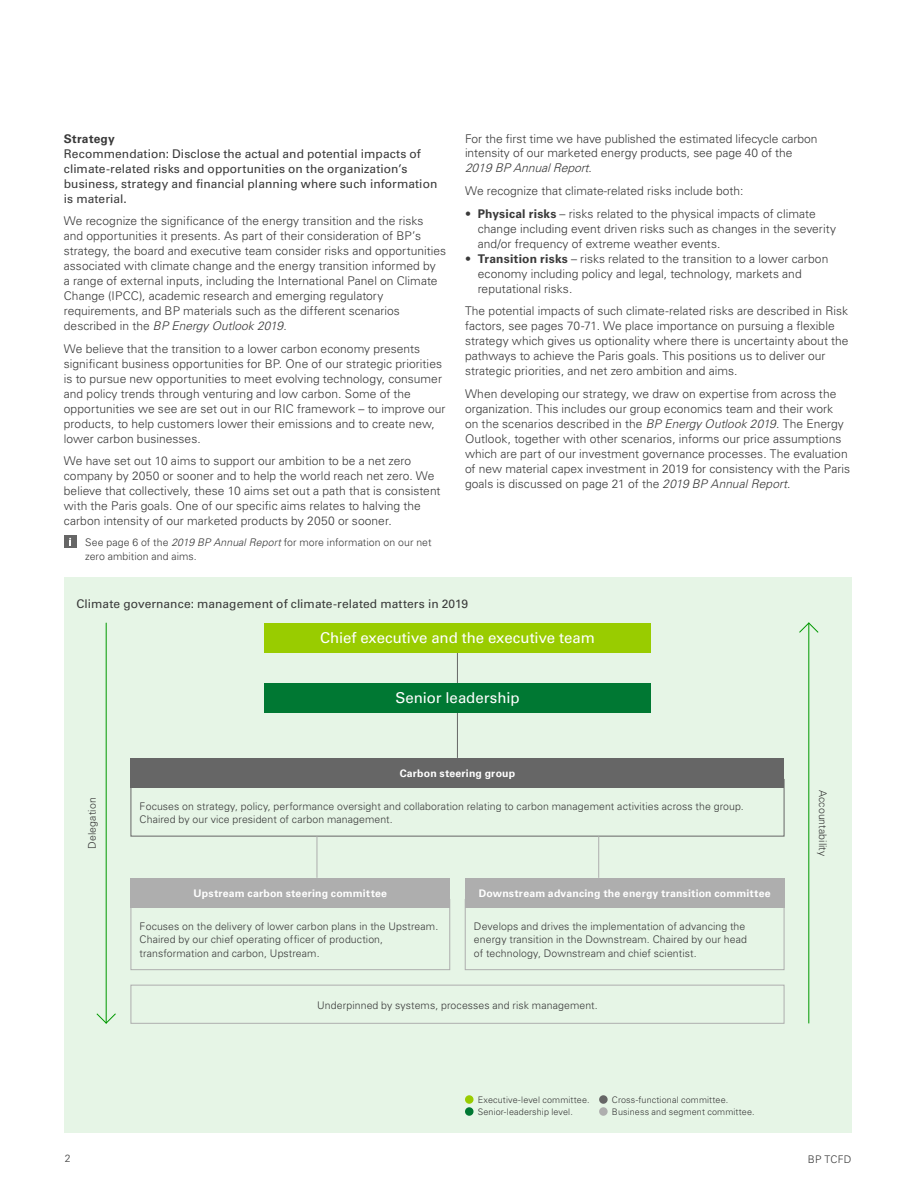
<style>
.page{position:relative;width:915px;height:1191px;background:#fff}
.page>*{position:absolute;margin:0;border:0;box-sizing:border-box;transform-origin:0 0}
._02_Sub_Heading_Leve{font:15px "Univers GT";letter-spacing:-.005em;color:#fff}
._04_Body_Copy{font:300 12px/15px "Univers GT";letter-spacing:.005em;color:#393939}
._06_Body_Copy_Headin{font:12px/15px "Univers GT";letter-spacing:.005em;color:#393939}
._06_Body_Copy_Headin-2{font:700 12px "Univers GT";letter-spacing:.005em;color:#393939}
._04a_Body_Copy_sml{font:300 10.5px/13.5px "Univers GT";letter-spacing:.01em;color:#393939}
._04a_Body_Copy_sml_n{font:300 10.5px/13.5px "Univers GT";letter-spacing:.01em;color:#393939}
._06_Body_Copy_Headin-3{font:700 10.5px "Univers GT";letter-spacing:.015em;color:#fff}
._12_Information_Body{font:300 10.5px/13.5px "Univers GT";letter-spacing:.01em;color:#393939}
._00_Folio_right{font:300 10.5px "Univers GT";letter-spacing:.025em;color:#393939}
.t1{font:300 10.5px "Universfor BP";color:#404040}
._11_General_Footnote{font:300 9px "Univers GT";letter-spacing:.015em;color:#393939}
.s1{font-style:italic}
.s2{font-family:"Univers LT Std";font-style:italic}
.s3{font-family:"Univers LT Std"}
.s4{font-weight:700}
</style>
<div class="page">
<div style="left:64px;top:577px;width:786px;height:555px;background:#e6f5e6"></div>
<div style="left:64px;top:535px;width:13px;height:13px;background:#666"></div>
<svg style="left:69px;top:538px;width:2px;height:8px"></svg>
<hr style="left:808px;top:622px;width:1px;height:401px;background:#090">
<svg style="left:799px;top:622px;width:19px;height:11px"></svg>
<hr style="left:106px;top:622px;width:1px;height:401px;background:#090">
<svg style="left:96px;top:1013px;width:20px;height:10px"></svg>
<div style="left:131px;top:899px;width:319px;height:71px;border:1px solid #aeaeae"></div>
<div style="left:131px;top:985px;width:653px;height:38px;border:1px solid #aeaeae"></div>
<div style="left:465px;top:899px;width:319px;height:71px;border:1px solid #aeaeae"></div>
<div style="left:131px;top:877px;width:319px;height:30px;background:#aeaeae"></div>
<div style="left:465px;top:877px;width:319px;height:30px;background:#aeaeae"></div>
<div style="left:465px;top:1095px;width:8px;height:8px;background:#9c0;border-radius:50%"></div>
<div style="left:465px;top:1107px;width:8px;height:8px;background:#007833;border-radius:50%"></div>
<div style="left:599px;top:1095px;width:8px;height:8px;background:#666;border-radius:50%"></div>
<div style="left:599px;top:1107px;width:8px;height:8px;background:#aeaeae;border-radius:50%"></div>
<hr style="left:457px;top:638px;width:1px;height:120px;background:#666">
<hr style="left:316px;top:836px;width:1px;height:42px;background:#aeaeae">
<hr style="left:598px;top:836px;width:1px;height:42px;background:#aeaeae">
<div style="left:264px;top:623px;width:386px;height:29px;background:#9c0"></div>
<div style="left:264px;top:682px;width:386px;height:30px;background:#007833"></div>
<div style="left:131px;top:757px;width:653px;height:30px;background:#666"></div>
<p class="_06_Body_Copy_Headin-2" style="left:64px;top:131px;width:52px">Strategy</p>
<p class="_06_Body_Copy_Headin" style="left:64px;top:146px;width:375px">Recommendation: Disclose the actual and potential impacts of climate-related risks and opportunities on the organization’s business, strategy and financial planning where such information is material.</p>
<p class="_04_Body_Copy" style="left:64px;top:213px;width:384px">We recognize the significance of the energy transition and the risks<br>and opportunities it presents. As part of their consideration of BP’s strategy, the board and executive team consider risks and opportunities associated with climate change and the energy transition informed by<br>a range of external inputs, including the International Panel on Climate Change (IPCC), academic research and emerging regulatory requirements, and BP materials such as the different scenarios described in the <span class="s1">BP Energy Outlook 2019</span>.</p>
<p class="_04_Body_Copy" style="left:64px;top:341px;width:383px">We believe that the transition to a lower carbon economy presents significant business opportunities for BP. One of our strategic priorities is to pursue new opportunities to meet evolving technology, consumer and policy trends through venturing and low carbon. Some of the opportunities we see are set out in our RIC framework – to improve our products, to help customers lower their emissions and to create new, lower carbon businesses.</p>
<p class="_04_Body_Copy" style="left:64px;top:453px;width:378px">We have set out 10 aims to support our ambition to be a net zero company by 2050 or sooner and to help the world reach net zero. We believe that collectively, these 10 aims set out a path that is consistent with the Paris goals. One of our specific aims relates to halving the carbon intensity of our marketed products by 2050 or sooner.</p>
<p class="_12_Information_Body" style="left:85px;top:536px;width:348px">See page 6 of the <span class="s1">2019 BP Annual Report</span> for more information on our net zero ambition and aims.</p>
<p class="_04_Body_Copy" style="left:465px;top:131px;width:354px">For the first time we have published the estimated lifecycle carbon intensity of our marketed energy products, see page 40 of the<br><span class="s2">2019BPAnnualReport</span><span class="s3">.</span></p>
<p class="_04_Body_Copy" style="left:465px;top:183px;width:280px">We recognize that climate-related risks include both:</p>
<p class="_04_Body_Copy" style="left:477px;top:206px;width:360px;text-indent:-13px">• <span class="s4">Physical risks</span> – risks related to the physical impacts of climate change including event driven risks such as changes in the severity and/or frequency of extreme weather events.</p>
<p class="_04_Body_Copy" style="left:477px;top:251px;width:352px;text-indent:-13px">• <span class="s4">Transition risks</span> – risks related to the transition to a lower carbon economy including policy and legal, technology, markets and reputational risks.</p>
<p class="_04_Body_Copy" style="left:465px;top:303px;width:385px">The potential impacts of such climate-related risks are described in Risk factors, see pages 70-71. We place importance on pursuing a flexible strategy which gives us optionality where there is uncertainty about the pathways to achieve the Paris goals. This positions us to deliver our strategic priorities, and net zero ambition and aims.</p>
<p class="_04_Body_Copy" style="left:465px;top:386px;width:386px">When developing our strategy, we draw on expertise from across the organization. This includes our group economics team and their work<br>on the scenarios described in the <span class="s1">BP Energy Outlook 2019</span>. The Energy Outlook, together with other scenarios, informs our price assumptions which are part of our investment governance processes. The evaluation of new material capex investment in 2019 for consistency with the Paris goals is discussed on page 21 of the <span class="s1">2019 BP Annual Report</span>.</p>
<p class="_06_Body_Copy_Headin" style="left:77px;top:596px;width:393px">Climate governance: management of climate-related matters in 2019</p>
<p class="_02_Sub_Heading_Leve" style="left:320px;top:629px;width:276px">Chief executive and the executive team</p>
<p class="_02_Sub_Heading_Leve" style="left:395px;top:689px;width:126px">Senior leadership</p>
<p class="_06_Body_Copy_Headin-3" style="left:399px;top:766px;width:117px">Carbon steering group</p>
<p class="_04a_Body_Copy_sml" style="left:85px;top:848px;width:53px;rotate:-90deg">Delegation</p>
<p class="_04a_Body_Copy_sml" style="left:829px;top:789px;width:68px;rotate:90deg">Accountability</p>
<p class="_04a_Body_Copy_sml_n" style="left:140px;top:799px;width:605px">Focuses on strategy, policy, performance oversight and collaboration relating to carbon management activities across the group.<br>Chaired by our vice president of carbon management.</p>
<p class="_06_Body_Copy_Headin-3" style="left:193px;top:886px;width:195px">Upstream carbon steering committee</p>
<p class="_06_Body_Copy_Headin-3" style="left:478px;top:886px;width:293px">Downstream advancing the energy transition committee</p>
<p class="_04a_Body_Copy_sml" style="left:140px;top:919px;width:300px">Focuses on the delivery of lower carbon plans in the Upstream.<br>Chaired by our chief operating officer of production, transformation and carbon, Upstream.</p>
<p class="_04a_Body_Copy_sml" style="left:474px;top:919px;width:274px">Develops and drives the implementation of advancing the energy transition in the Downstream. Chaired by our head of technology, Downstream and chief scientist.</p>
<p class="_04a_Body_Copy_sml" style="left:317px;top:998px;width:282px">Underpinned by systems, processes and risk management.</p>
<p class="_11_General_Footnote" style="left:477px;top:1094px;width:113px">Executive-level committee.</p>
<p class="_11_General_Footnote" style="left:477px;top:1106px;width:97px">Senior-leadership level.</p>
<p class="_11_General_Footnote" style="left:611px;top:1094px;width:118px">Cross-functional committee.</p>
<p class="_11_General_Footnote" style="left:611px;top:1106px;width:144px">Business and segment committee.</p>
<p class="t1" style="left:65px;top:1152px;width:7px">2</p>
<p class="_00_Folio_right" style="left:807px;top:1152px;width:45px">BP TCFD</p>
</div>
